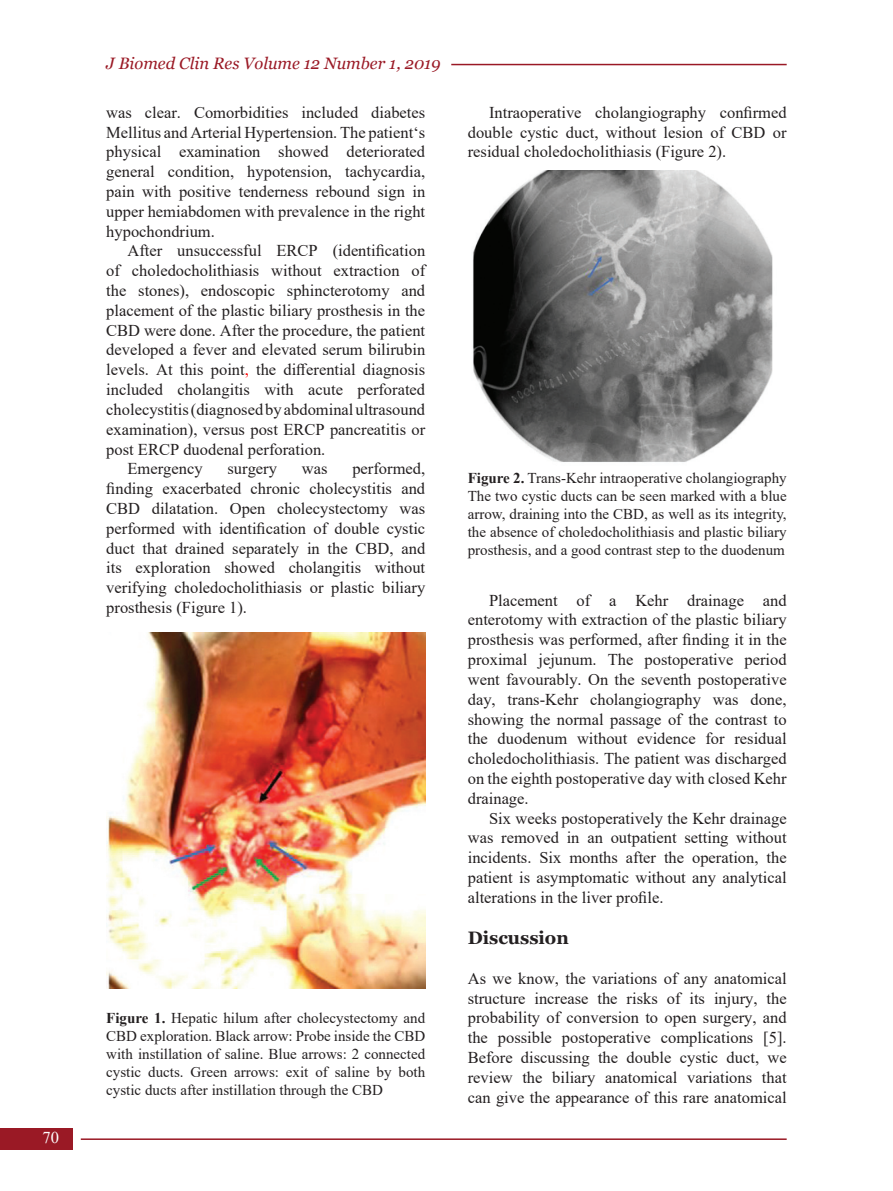
<style>
.page{position:relative;width:893px;height:1191px;background:#fff}
.page>*{position:absolute;margin:0;border:0;box-sizing:border-box;transform-origin:0 0}
.t1{font:700 18px "Georgia";color:#231f20}
.OSN{font:16.5px/19.8px "Times New Roman";color:#231f20;text-align:justify}
.t2{font:italic 16.5px "Georgia";color:#9a1925}
.t3{font:16.5px "Times New Roman";color:#fff}
.Tabl_Fig{font:15px/18px "Times New Roman";color:#231f20;text-align:justify}
.s1{color:#f00}
.s2{font-weight:700}
</style>
<div class="page">
<hr style="left:81px;top:1138px;width:706px;height:2px;background:#9a1925">
<div style="left:0;top:1128px;width:72px;height:21px;background:#9a1925"></div>
<hr style="left:451px;top:64px;width:336px;height:1px;background:#9a1925">
<img style="left:106px;top:632px;width:319px;height:356px">
<img style="left:473px;top:170px;width:300px;height:292px">
<p class="t3" style="left:43px;top:1126px;width:18px">70</p>
<p class="t2" style="left:106px;top:53px;width:336px">J Biomed Clin Res Volume 12 Number 1, 2019</p>
<p class="OSN" style="left:106px;top:102px;width:320px">was clear. Comorbidities included diabetes Mellitus and Arterial Hypertension. The patient‘s physical examination showed deteriorated general condition, hypotension, tachycardia, pain with positive tenderness rebound sign in upper hemiabdomen with prevalence in the right hypochondrium.</p>
<p class="OSN" style="left:106px;top:240px;width:320px;text-indent:21px">After unsuccessful ERCP (identification of choledocholithiasis without extraction of the stones), endoscopic sphincterotomy and placement of the plastic biliary prosthesis in the CBD were done. After the procedure, the patient developed a fever and elevated serum bilirubin levels. At this point<span class="s1">,</span> the differential diagnosis included cholangitis with acute perforated cholecystitis (diagnosed by abdominal ultrasound examination), versus post ERCP pancreatitis or post ERCP duodenal perforation.</p>
<p class="OSN" style="left:128px;top:458px;width:77px">Emergency</p>
<p class="OSN" style="left:228px;top:458px;width:51px">surgery</p>
<p class="OSN" style="left:302px;top:458px;width:27px">was</p>
<p class="OSN" style="left:106px;top:458px;width:320px;text-indent:246px">performed, finding exacerbated chronic cholecystitis and CBD dilatation. Open cholecystectomy was performed with identification of double cystic duct that drained separately in the CBD, and its exploration showed cholangitis without verifying choledocholithiasis or plastic biliary prosthesis (Figure 1).</p>
<p class="Tabl_Fig" style="left:106px;top:1008px;width:320px"><span class="s2">Figure 1.</span> Hepatic hilum after cholecystectomy and CBD exploration. Black arrow: Probe inside the CBD with instillation of saline. Blue arrows: 2 connected cystic ducts. Green arrows: exit of saline by both cystic ducts after instillation through the CBD</p>
<p class="OSN" style="left:468px;top:102px;width:320px;text-indent:21px">Intraoperative cholangiography confirmed double cystic duct, without lesion of CBD or residual choledocholithiasis (Figure 2).</p>
<p class="Tabl_Fig" style="left:468px;top:468px;width:320px"><span class="s2">Figure 2.</span> Trans-Kehr intraoperative cholangiography</p>
<p class="Tabl_Fig" style="left:468px;top:486px;width:320px">The two cystic ducts can be seen marked with a blue arrow, draining into the CBD, as well as its integrity, the absence of choledocholithiasis and plastic biliary prosthesis, and a good contrast step to the duodenum</p>
<p class="OSN" style="left:468px;top:589px;width:320px;text-indent:21px">Placement of a Kehr drainage and enterotomy with extraction of the plastic biliary prosthesis was performed, after finding it in the proximal jejunum. The postoperative period went favourably. On the seventh postoperative day, trans-Kehr cholangiography was done, showing the normal passage of the contrast to the duodenum without evidence for residual choledocholithiasis. The patient was discharged on the eighth postoperative day with closed Kehr drainage.</p>
<p class="OSN" style="left:468px;top:807px;width:320px;text-indent:21px">Six weeks postoperatively the Kehr drainage was removed in an outpatient setting without incidents. Six months after the operation, the patient is asymptomatic without any analytical alterations in the liver profile.</p>
<p class="t1" style="left:468px;top:926px;width:103px">Discussion</p>
<p class="OSN" style="left:468px;top:967px;width:320px">As we know, the variations of any anatomical structure increase the risks of its injury, the probability of conversion to open surgery, and the possible postoperative complications [5].<br>Before discussing the double cystic duct, we review the biliary anatomical variations that can give the appearance of this rare anatomical</p>
</div>
